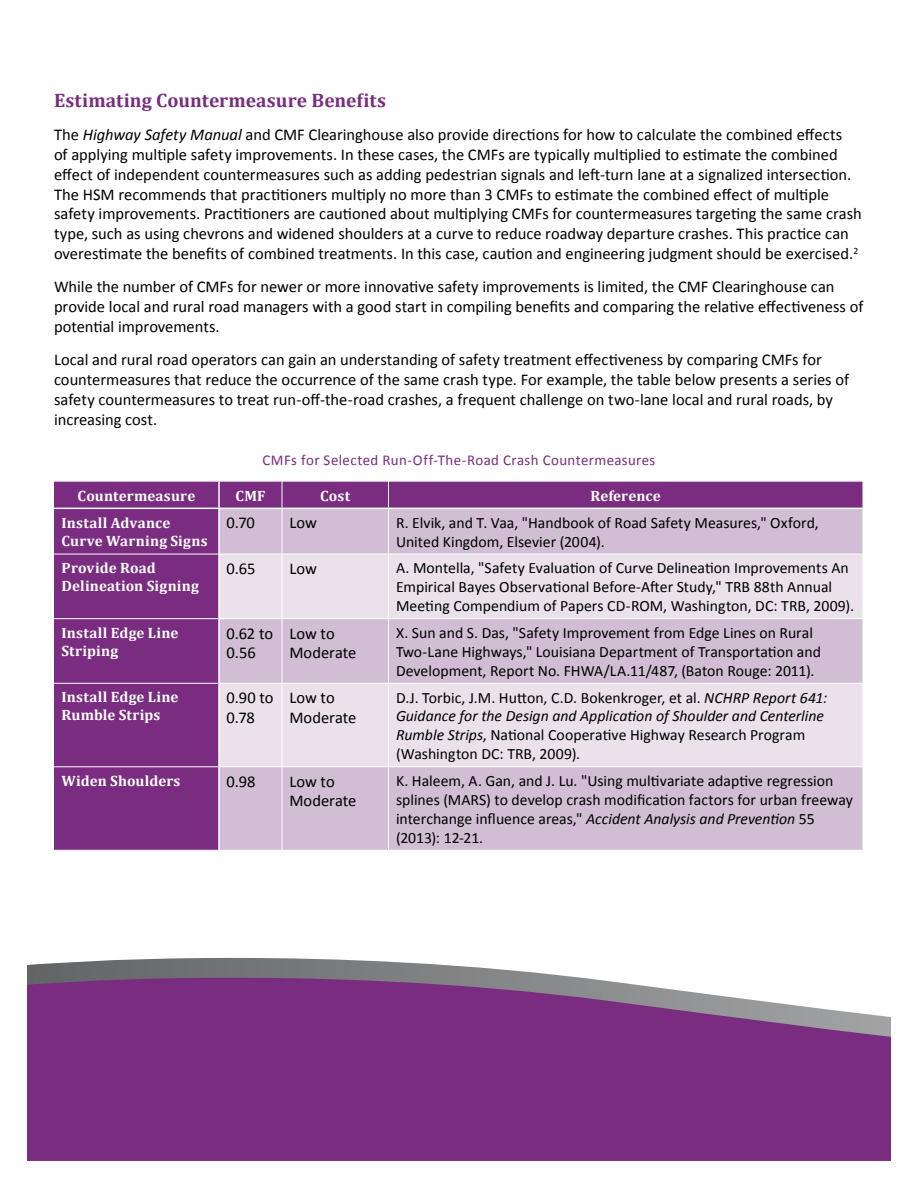
<style>
.page{position:relative;width:918px;height:1188px;background:#fff}
.page>*{position:absolute;margin:0;border:0;box-sizing:border-box;transform-origin:0 0}
.t1{font:700 19.5px "Cambria";letter-spacing:.005em;color:#7a2c80}
.t2{font:16.5px/19.8px "Calibri";color:#000}
.t3{font:15.75px/18.9px "Calibri";color:#000}
.t4{font:700 15px/18px "Cambria";letter-spacing:.015em;color:#fff}
.t5{font:15px "Calibri";letter-spacing:.03em;color:#7a2c80}
.s1{font-style:italic}
</style>
<div class="page">
<div style="left:27px;top:1072px;width:864px;height:89px;background:#7a2c80"></div>
<svg style="left:27px;top:958px;width:864px;height:114px;background:#8e5993"></svg>
<div style="left:54px;top:482px;width:808px;height:368px;background:#7a2c80"></div>
<div style="left:220px;top:509px;width:642px;height:341px;background:#d1bdd4"></div>
<svg style="left:220px;top:555px;width:642px;height:211px;background:#e2d6e4"></svg>
<svg style="left:282px;top:482px;width:1px;height:26px"></svg>
<svg style="left:388px;top:482px;width:1px;height:26px"></svg>
<hr style="left:282px;top:509px;width:1px;height:45px;background:#fff">
<hr style="left:388px;top:509px;width:1px;height:45px;background:#fff">
<hr style="left:54px;top:554px;width:164px;height:1px;background:#fff">
<hr style="left:220px;top:554px;width:62px;height:1px;background:#fff">
<hr style="left:282px;top:554px;width:106px;height:1px;background:#fff">
<hr style="left:282px;top:554px;width:1px;height:64px;background:#fff">
<hr style="left:388px;top:554px;width:474px;height:1px;background:#fff">
<hr style="left:388px;top:554px;width:1px;height:64px;background:#fff">
<hr style="left:54px;top:618px;width:164px;height:1px;background:#fff">
<hr style="left:220px;top:618px;width:62px;height:1px;background:#fff">
<hr style="left:282px;top:618px;width:106px;height:1px;background:#fff">
<hr style="left:282px;top:619px;width:1px;height:64px;background:#fff">
<hr style="left:388px;top:618px;width:474px;height:1px;background:#fff">
<hr style="left:388px;top:619px;width:1px;height:64px;background:#fff">
<hr style="left:54px;top:683px;width:164px;height:1px;background:#fff">
<hr style="left:220px;top:683px;width:62px;height:1px;background:#fff">
<hr style="left:282px;top:683px;width:106px;height:1px;background:#fff">
<hr style="left:282px;top:684px;width:1px;height:82px;background:#fff">
<hr style="left:388px;top:683px;width:474px;height:1px;background:#fff">
<hr style="left:388px;top:684px;width:1px;height:82px;background:#fff">
<hr style="left:54px;top:766px;width:164px;height:1px;background:#fff">
<hr style="left:220px;top:766px;width:62px;height:1px;background:#fff">
<hr style="left:282px;top:766px;width:106px;height:1px;background:#fff">
<hr style="left:282px;top:767px;width:1px;height:83px;background:#fff">
<hr style="left:388px;top:766px;width:474px;height:1px;background:#fff">
<hr style="left:388px;top:767px;width:1px;height:83px;background:#fff">
<hr style="left:54px;top:508px;width:165px;height:1px;background:#fff">
<hr style="left:219px;top:508px;width:63px;height:1px;background:#fff">
<hr style="left:282px;top:508px;width:106px;height:1px;background:#fff">
<hr style="left:388px;top:508px;width:474px;height:1px;background:#fff">
<hr style="left:218px;top:482px;width:2px;height:26px;background:#fff">
<hr style="left:218px;top:509px;width:2px;height:45px;background:#fff">
<hr style="left:218px;top:554px;width:2px;height:65px;background:#fff">
<hr style="left:218px;top:619px;width:2px;height:64px;background:#fff">
<hr style="left:218px;top:683px;width:2px;height:84px;background:#fff">
<hr style="left:218px;top:767px;width:2px;height:83px;background:#fff">
<p class="t1" style="left:54px;top:87px;width:334px">Estimating Countermeasure Benefits</p>
<p class="t2" style="left:54px;top:125px;width:809px">The <span class="s1">Highway Safety Manual</span> and CMF Clearinghouse also provide directions for how to calculate the combined effects<br>of applying multiple safety improvements. In these cases, the CMFs are typically multiplied to estimate the combined effect of independent countermeasures such as adding pedestrian signals and left-turn lane at a signalized intersection.<br>The HSM recommends that practitioners multiply no more than 3 CMFs to estimate the combined effect of multiple safety improvements. Practitioners are cautioned about multiplying CMFs for countermeasures targeting the same crash type, such as using chevrons and widened shoulders at a curve to reduce roadway departure crashes. This practice can overestimate the benefits of combined treatments. In this case, caution and engineering judgment should be exercised.<sup>2</sup></p>
<p class="t2" style="left:54px;top:277px;width:811px">While the number of CMFs for newer or more innovative safety improvements is limited, the CMF Clearinghouse can provide local and rural road managers with a good start in compiling benefits and comparing the relative effectiveness of potential improvements.</p>
<p class="t2" style="left:54px;top:350px;width:797px">Local and rural road operators can gain an understanding of safety treatment effectiveness by comparing CMFs for countermeasures that reduce the occurrence of the same crash type. For example, the table below presents a series of safety countermeasures to treat run-off-the-road crashes, a frequent challenge on two-lane local and rural roads, by increasing cost.</p>
<p class="t5" style="left:263px;top:451px;width:394px">CMFs for Selected Run-Off-The-Road Crash Countermeasures</p>
<p class="t4" style="left:78px;top:486px;width:119px">Countermeasure</p>
<p class="t4" style="left:235px;top:486px;width:31px">CMF</p>
<p class="t4" style="left:320px;top:486px;width:32px">Cost</p>
<p class="t4" style="left:590px;top:486px;width:72px">Reference</p>
<p class="t4" style="left:61px;top:513px;width:148px">Install Advance<br>Curve Warning Signs</p>
<p class="t2" style="left:226px;top:513px;width:30px">0.70</p>
<p class="t2" style="left:289px;top:513px;width:29px">Low</p>
<p class="t3" style="left:396px;top:513px;width:424px">R. Elvik, and T. Vaa, "Handbook of Road Safety Measures," Oxford,<br>United Kingdom, Elsevier (2004).</p>
<p class="t4" style="left:62px;top:559px;width:139px">Provide Road<br>Delineation Signing</p>
<p class="t2" style="left:226px;top:559px;width:30px">0.65</p>
<p class="t2" style="left:289px;top:559px;width:29px">Low</p>
<p class="t3" style="left:396px;top:559px;width:460px">A. Montella, "Safety Evaluation of Curve Delineation Improvements An<br>Empirical Bayes Observational Before-After Study," TRB 88th Annual<br>Meeting Compendium of Papers CD-ROM, Washington, DC: TRB, 2009).</p>
<p class="t4" style="left:62px;top:623px;width:118px">Install Edge Line<br>Striping</p>
<p class="t2" style="left:226px;top:623px;width:48px">0.62 to<br>0.56</p>
<p class="t2" style="left:289px;top:623px;width:69px">Low to<br>Moderate</p>
<p class="t3" style="left:396px;top:623px;width:427px">X. Sun and S. Das, "Safety Improvement from Edge Lines on Rural<br>Two-Lane Highways," Louisiana Department of Transportation and<br>Development, Report No. FHWA/LA.11/487, (Baton Rouge: 2011).</p>
<p class="t4" style="left:62px;top:688px;width:118px">Install Edge Line<br>Rumble Strips</p>
<p class="t2" style="left:226px;top:688px;width:49px">0.90 to<br>0.78</p>
<p class="t2" style="left:289px;top:688px;width:69px">Low to<br>Moderate</p>
<p class="t3" style="left:396px;top:688px;width:433px">D.J. Torbic, J.M. Hutton, C.D. Bokenkroger, et al. <span class="s1">NCHRP Report 641:<br>Guidance for the Design and Application of Shoulder and Centerline Rumble Strips</span>, National Cooperative Highway Research Program (Washington DC: TRB, 2009).</p>
<p class="t4" style="left:62px;top:771px;width:120px">Widen Shoulders</p>
<p class="t2" style="left:226px;top:771px;width:31px">0.98</p>
<p class="t2" style="left:289px;top:771px;width:69px">Low to<br>Moderate</p>
<p class="t3" style="left:396px;top:771px;width:458px">K. Haleem, A. Gan, and J. Lu. "Using multivariate adaptive regression splines (MARS) to develop crash modification factors for urban freeway interchange influence areas," <span class="s1">Accident Analysis and Prevention</span> 55 (2013): 12-21.</p>
</div>
